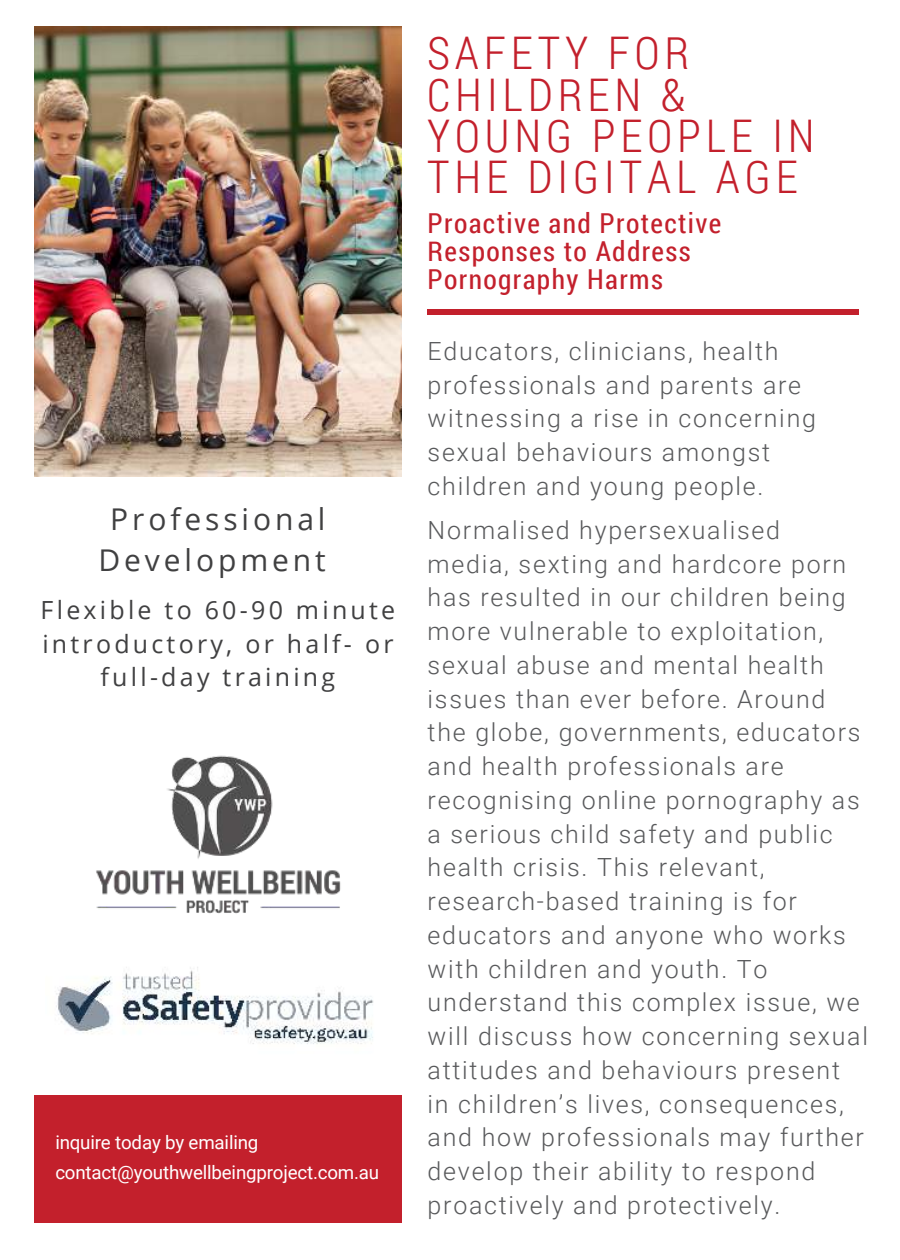
<style>
.page{position:relative;width:900px;height:1260px;background:#fff}
.page>*{position:absolute;margin:0;border:0;box-sizing:border-box;transform-origin:0 0}
.t1{font:300 45px/41.2px "Roboto Condensed";letter-spacing:.11em;color:#c3202c}
.t2{font:30px/41px "Open Sans";letter-spacing:.13em;color:#404041;text-align:center}
.t3{font:27.5px/28px "Roboto Condensed";letter-spacing:.05em;color:#c3202c}
.t4{font:300 25px/33.8px "Roboto";letter-spacing:.07em;color:#58595b}
.t5{font:25px/33.5px "Open Sans";letter-spacing:.13em;color:#404041;text-align:center}
.t6{font:18.75px/30px "Roboto";letter-spacing:-.01em;color:#fff}
</style>
<div class="page">
<img style="left:34px;top:26px;width:368px;height:450px">
<div style="left:34px;top:1095px;width:368px;height:127px;background:#c3202c"></div>
<img style="left:56px;top:967px;width:318px;height:77px">
<img style="left:96px;top:755px;width:245px;height:159px">
<div style="left:428px;top:309px;width:431px;height:6px;background:#c3202c"></div>
<p class="t2" style="left:98px;top:498px;width:229px">Professional<br>Development</p>
<p class="t5" style="left:41px;top:593px;width:356px">Flexible to 60-90 minute introductory, or half- or full-day training</p>
<p class="t6" style="left:55px;top:1127px;width:325px">inquire today by emailing contact@youthwellbeingproject.com.au</p>
<h1 class="t1" style="left:427px;top:31px;width:389px">SAFETY FOR<br>CHILDREN &amp;<br>YOUNG PEOPLE IN<br>THE DIGITAL AGE</h1>
<p class="t3" style="left:428px;top:208px;width:295px">Proactive and Protective<br>Responses to Address<br>Pornography Harms</p>
<p class="t4" style="left:428px;top:333px;width:390px">Educators, clinicians, health professionals and parents are witnessing a rise in concerning sexual behaviours amongst children and young people.</p>
<p class="t4" style="left:428px;top:512px;width:442px">Normalised hypersexualised<br>media, sexting and hardcore porn has resulted in our children being more vulnerable to exploitation, sexual abuse and mental health issues than ever before. Around the globe, governments, educators and health professionals are recognising online pornography as a serious child safety and public health crisis. This relevant, research-based training is for educators and anyone who works with children and youth. To understand this complex issue, we will discuss how concerning sexual attitudes and behaviours present<br>in children’s lives, consequences, and how professionals may further develop their ability to respond proactively and protectively.</p>
</div>
